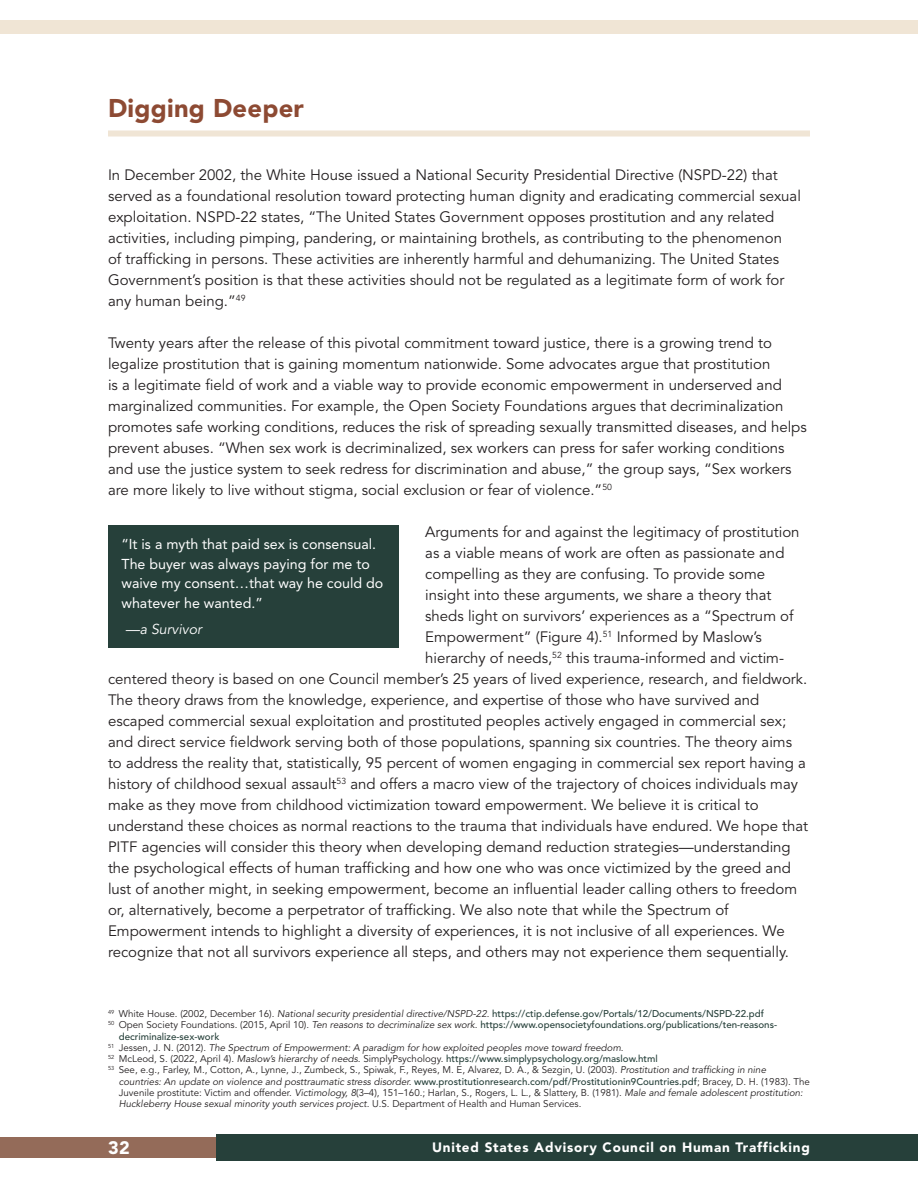
<style>
.page{position:relative;width:918px;height:1188px;background:#fff}
.page>*{position:absolute;margin:0;border:0;box-sizing:border-box;transform-origin:0 0}
.t1{font:900 25.5px "Avenir";letter-spacing:.01em;color:#8d4a33}
.t2{font:900 18px "Avenir";color:#fff}
.t3{font:15px/21px "Avenir";color:#231f20}
.t4{font:14.25px/19.5px "Avenir";color:#fff}
.t5{font:italic 14.25px "Avenir";color:#fff}
.t6{font:900 13.5px "Avenir";letter-spacing:.06em;color:#fff}
.t7{font:500 9.75px/11.2px "Avenir";color:#26403a}
.t8{font:9.75px "Avenir";color:#231f20}
.t9{font:italic 9.75px "Avenir";color:#231f20}
.s1{font-weight:400;color:#231f20}
.s2{font-weight:400;font-style:italic;color:#231f20}
.s3{font-style:normal}
.s4{font-style:italic}
</style>
<div class="page">
<div style="left:216px;top:1134px;width:702px;height:27px;background:#26403a"></div>
<div style="left:0;top:1137px;width:216px;height:21px;background:#946b59"></div>
<div style="left:0;top:20px;width:918px;height:14px;background:#f0e5d5"></div>
<div style="left:108px;top:130px;width:702px;height:6px;background:#f0e5d5"></div>
<div style="left:108px;top:525px;width:290px;height:123px;background:#26403a"></div>
<h2 class="t1" style="left:108px;top:93px;width:198px">Digging Deeper</h2>
<p class="t3" style="left:108px;top:165px;width:695px">In December 2002, the White House issued a National Security Presidential Directive (NSPD-22) that served as a foundational resolution toward protecting human dignity and eradicating commercial sexual exploitation. NSPD-22 states, “The United States Government opposes prostitution and any related activities, including pimping, pandering, or maintaining brothels, as contributing to the phenomenon<br>of trafficking in persons. These activities are inherently harmful and dehumanizing. The United States Government’s position is that these activities should not be regulated as a legitimate form of work for any human being.”<sup>49</sup></p>
<p class="t3" style="left:108px;top:333px;width:700px">Twenty years after the release of this pivotal commitment toward justice, there is a growing trend to legalize prostitution that is gaining momentum nationwide. Some advocates argue that prostitution<br>is a legitimate field of work and a viable way to provide economic empowerment in underserved and marginalized communities. For example, the Open Society Foundations argues that decriminalization promotes safe working conditions, reduces the risk of spreading sexually transmitted diseases, and helps prevent abuses. “When sex work is decriminalized, sex workers can press for safer working conditions and use the justice system to seek redress for discrimination and abuse,” the group says, “Sex workers are more likely to live without stigma, social exclusion or fear of violence.”<sup>50</sup></p>
<p class="t4" style="left:122px;top:535px;width:263px">“It is a myth that paid sex is consensual.<br>The buyer was always paying for me to waive my consent…that way he could do whatever he wanted.”</p>
<p class="t5" style="left:125px;top:621px;width:78px">—a Survivor</p>
<p class="t3" style="left:425px;top:522px;width:376px">Arguments for and against the legitimacy of prostitution</p>
<p class="t3" style="left:425px;top:543px;width:361px">as a viable means of work are often as passionate and</p>
<p class="t3" style="left:425px;top:564px;width:342px">compelling as they are confusing. To provide some</p>
<p class="t3" style="left:425px;top:585px;width:348px">insight into these arguments, we share a theory that</p>
<p class="t3" style="left:425px;top:606px;width:370px">sheds light on survivors’ experiences as a “Spectrum of</p>
<p class="t3" style="left:425px;top:627px;width:338px">Empowerment” (Figure 4).<sup>51</sup> Informed by Maslow’s</p>
<p class="t3" style="left:425px;top:648px;width:360px">hierarchy of needs,<sup>52</sup> this trauma-informed and victim-</p>
<p class="t3" style="left:108px;top:669px;width:701px">centered theory is based on one Council member’s 25 years of lived experience, research, and fieldwork.</p>
<p class="t3" style="left:108px;top:690px;width:653px">The theory draws from the knowledge, experience, and expertise of those who have survived and</p>
<p class="t3" style="left:108px;top:711px;width:680px">escaped commercial sexual exploitation and prostituted peoples actively engaged in commercial sex;</p>
<p class="t3" style="left:108px;top:732px;width:686px">and direct service fieldwork serving both of those populations, spanning six countries. The theory aims</p>
<p class="t3" style="left:108px;top:753px;width:700px">to address the reality that, statistically, 95 percent of women engaging in commercial sex report having a</p>
<p class="t3" style="left:108px;top:774px;width:692px">history of childhood sexual assault<sup>53</sup> and offers a macro view of the trajectory of choices individuals may</p>
<p class="t3" style="left:108px;top:795px;width:652px">make as they move from childhood victimization toward empowerment. We believe it is critical to</p>
<p class="t3" style="left:108px;top:816px;width:702px">understand these choices as normal reactions to the trauma that individuals have endured. We hope that</p>
<p class="t3" style="left:108px;top:837px;width:684px">PITF agencies will consider this theory when developing demand reduction strategies—understanding</p>
<p class="t3" style="left:108px;top:858px;width:684px">the psychological effects of human trafficking and how one who was once victimized by the greed and</p>
<p class="t3" style="left:108px;top:879px;width:691px">lust of another might, in seeking empowerment, become an influential leader calling others to freedom</p>
<p class="t3" style="left:108px;top:900px;width:622px">or, alternatively, become a perpetrator of trafficking. We also note that while the Spectrum of</p>
<p class="t3" style="left:108px;top:921px;width:678px">Empowerment intends to highlight a diversity of experiences, it is not inclusive of all experiences. We</p>
<p class="t3" style="left:108px;top:942px;width:683px">recognize that not all survivors experience all steps, and others may not experience them sequentially.</p>
<p class="t7" style="left:108px;top:1008px;width:658px"><sup>49</sup> <span class="s1">White House. (2002, December 16).</span> <span class="s2">National security presidential directive/NSPD-22</span><span class="s1">.</span> https://ctip.defense.gov/Portals/12/Documents/NSPD-22.pdf</p>
<p class="t7" style="left:119px;top:1019px;width:660px;text-indent:-11px"><sup>50</sup> <span class="s1">Open Society Foundations. (2015, April 10).</span> <span class="s2">Ten reasons to decriminalize sex work.</span> https://www.opensocietyfoundations.org/publications/ten-reasons&shy;decriminalize-sex-work</p>
<p class="t9" style="left:108px;top:1042px;width:517px"><sup>51</sup> <span class="s3">Jessen, J. N. (2012).</span> The Spectrum of Empowerment: A paradigm for how exploited peoples move toward freedom.</p>
<p class="t7" style="left:108px;top:1053px;width:551px"><sup>52</sup> <span class="s1">McLeod, S. (2022, April 4).</span> <span class="s2">Maslow’s hierarchy of needs.</span> <span class="s1">SimplyPsychology.</span> https://www.simplypsychology.org/maslow.html</p>
<p class="t8" style="left:108px;top:1064px;width:660px"><sup>53</sup> See, e.g., Farley, M., Cotton, A., Lynne, J., Zumbeck, S., Spiwak, F., Reyes, M. E, Alvarez, D. A., &amp; Sezgin, U. (2003). <span class="s4">Prostitution and trafficking in nine</span></p>
<p class="t7" style="left:119px;top:1076px;width:693px"><span class="s2">countries: An update on violence and posttraumatic stress disorder.</span> www.prostitutionresearch.com/pdf/Prostitutionin9Countries.pdf<span class="s1">; Bracey, D. H. (1983). The</span></p>
<p class="t8" style="left:119px;top:1087px;width:686px">Juvenile prostitute: Victim and offender. <span class="s4">Victimology, 8</span>(3–4), 151–160.; Harlan, S., Rogers, L. L., &amp; Slattery, B. (1981). <span class="s4">Male and female adolescent prostitution:</span></p>
<p class="t9" style="left:119px;top:1098px;width:464px">Huckleberry House sexual minority youth services project. <span class="s3">U.S. Department of Health and Human Services.</span></p>
<p class="t2" style="left:108px;top:1137px;width:23px">32</p>
<p class="t6" style="left:432px;top:1139px;width:380px">United States Advisory Council on Human Trafficking</p>
</div>
